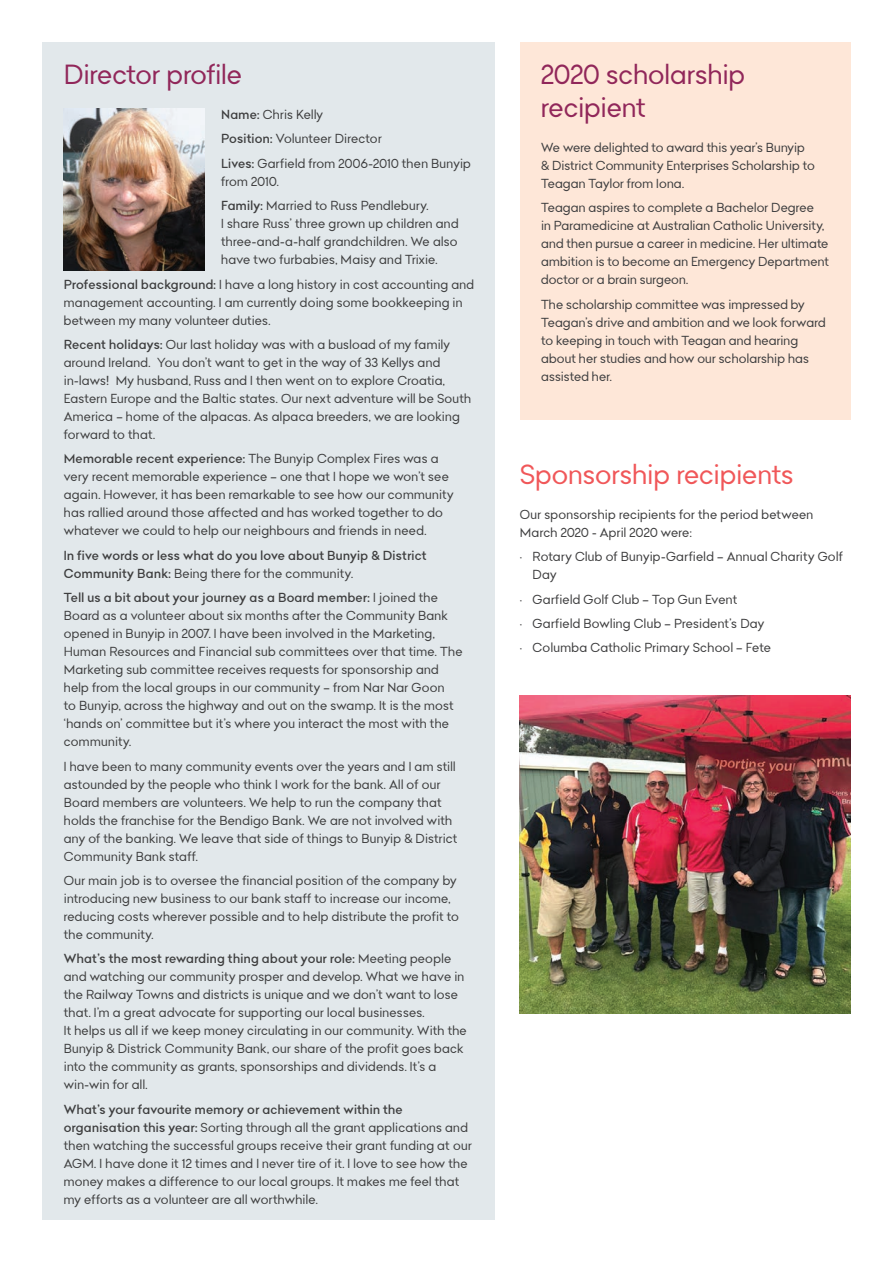
<style>
.page{position:relative;width:893px;height:1263px;background:#fff}
.page>*{position:absolute;margin:0;border:0;box-sizing:border-box;transform-origin:0 0}
.t1{font:27px/33px "Bendigo Sans";letter-spacing:.005em;color:#91275a}
.t2{font:27px "Bendigo Sans";color:#f05759}
.t3{font:12.75px/18px "Bendigo Sans";letter-spacing:.02em;color:#3e3e3f}
.t4{font:500 12.75px/18px "Bendigo Sans";letter-spacing:.02em;color:#3e3e3f}
.s1{font-weight:500}
.s2{font-weight:400}
</style>
<div class="page">
<div style="left:43px;top:43px;width:452px;height:1177px;background:#e2e8eb"></div>
<img style="left:520px;top:696px;width:330px;height:317px">
<img style="left:64px;top:109px;width:140px;height:161px">
<div style="left:520px;top:43px;width:330px;height:377px;background:#fee7d8"></div>
<h1 class="t1" style="left:64px;top:57px;width:180px">Director profile</h1>
<p class="t3" style="left:221px;top:102px;width:251px;line-height:24.5px"><span class="s1">Name:</span> Chris Kelly<br><span class="s1">Position:</span> Volunteer Director<br><span class="s1">Lives:</span> Garfield from 2006-2010 then Bunyip</p>
<p class="t3" style="left:221px;top:169px;width:209px;line-height:24.5px">from 2010.<br><span class="s1">Family:</span> Married to Russ Pendlebury.</p>
<p class="t3" style="left:221px;top:214px;width:239px;text-align:justify">I share Russ’ three grown up children and three-and-a-half grandchildren. We also have two furbabies, Maisy and Trixie.</p>
<p class="t3" style="left:64px;top:275px;width:412px"><span class="s1">Professional background:</span> I have a long history in cost accounting and management accounting. I am currently doing some bookkeeping in between my many volunteer duties.</p>
<p class="t3" style="left:64px;top:335px;width:409px"><span class="s1">Recent holidays:</span> Our last holiday was with a busload of my family around Ireland. You don’t want to get in the way of 33 Kellys and in-laws! My husband, Russ and I then went on to explore Croatia, Eastern Europe and the Baltic states. Our next adventure will be South America – home of the alpacas. As alpaca breeders, we are looking forward to that.</p>
<p class="t3" style="left:64px;top:450px;width:391px"><span class="s1">Memorable recent experience:</span> The Bunyip Complex Fires was a very recent memorable experience – one that I hope we won’t see again. However, it has been remarkable to see how our community has rallied around those affected and has worked together to do whatever we could to help our neighbours and friends in need.</p>
<p class="t4" style="left:64px;top:546px;width:364px">In five words or less what do you love about Bunyip &amp; District<br>Community Bank: <span class="s2">Being there for the community.</span></p>
<p class="t3" style="left:64px;top:588px;width:400px"><span class="s1">Tell us a bit about your journey as a Board member:</span> I joined the Board as a volunteer about six months after the Community Bank opened in Bunyip in 2007. I have been involved in the Marketing, Human Resources and Financial sub committees over that time. The Marketing sub committee receives requests for sponsorship and help from the local groups in our community – from Nar Nar Goon<br>to Bunyip, across the highway and out on the swamp. It is the most ‘hands on’ committee but it’s where you interact the most with the community.</p>
<p class="t3" style="left:64px;top:757px;width:395px">I have been to many community events over the years and I am still astounded by the people who think I work for the bank. All of our Board members are volunteers. We help to run the company that holds the franchise for the Bendigo Bank. We are not involved with any of the banking. We leave that side of things to Bunyip &amp; District Community Bank staff.</p>
<p class="t3" style="left:64px;top:871px;width:397px">Our main job is to oversee the financial position of the company by introducing new business to our bank staff to increase our income, reducing costs wherever possible and to help distribute the profit to the community.</p>
<p class="t3" style="left:64px;top:949px;width:404px"><span class="s1">What’s the most rewarding thing about your role:</span> Meeting people and watching our community prosper and develop. What we have in the Railway Towns and districts is unique and we don’t want to lose that. I’m a great advocate for supporting our local businesses.<br>It helps us all if we keep money circulating in our community. With the Bunyip &amp; Districk Community Bank, our share of the profit goes back into the community as grants, sponsorships and dividends. It’s a win-win for all.</p>
<p class="t3" style="left:64px;top:1100px;width:409px"><span class="s1">What’s your favourite memory or achievement within the organisation this year:</span> Sorting through all the grant applications and then watching the successful groups receive their grant funding at our AGM. I have done it 12 times and I never tire of it. I love to see how the money makes a difference to our local groups. It makes me feel that my efforts as a volunteer are all worthwhile.</p>
<h1 class="t1" style="left:541px;top:57px;width:206px">2020 scholarship recipient</h1>
<p class="t3" style="left:541px;top:138px;width:275px">We were delighted to award this year’s Bunyip &amp; District Community Enterprises Scholarship to<br>Teagan Taylor from Iona.</p>
<p class="t3" style="left:541px;top:199px;width:289px">Teagan aspires to complete a Bachelor Degree<br>in Paramedicine at Australian Catholic University, and then pursue a career in medicine. Her ultimate ambition is to become an Emergency Department doctor or a brain surgeon.</p>
<p class="t3" style="left:541px;top:295px;width:286px">The scholarship committee was impressed by Teagan’s drive and ambition and we look forward to keeping in touch with Teagan and hearing about her studies and how our scholarship has assisted her.</p>
<h1 class="t2" style="left:520px;top:456px;width:275px">Sponsorship recipients</h1>
<p class="t3" style="left:520px;top:505px;width:295px">Our sponsorship recipients for the period between<br>March 2020 - April 2020 were:</p>
<p class="t3" style="left:533px;top:547px;width:312px;text-indent:-13px">• Rotary Club of Bunyip-Garfield – Annual Charity Golf<br>Day</p>
<p class="t3" style="left:520px;top:590px;width:219px">• Garfield Golf Club – Top Gun Event</p>
<p class="t3" style="left:520px;top:614px;width:246px">• Garfield Bowling Club – President’s Day</p>
<p class="t3" style="left:520px;top:638px;width:253px">• Columba Catholic Primary School – Fete</p>
</div>
